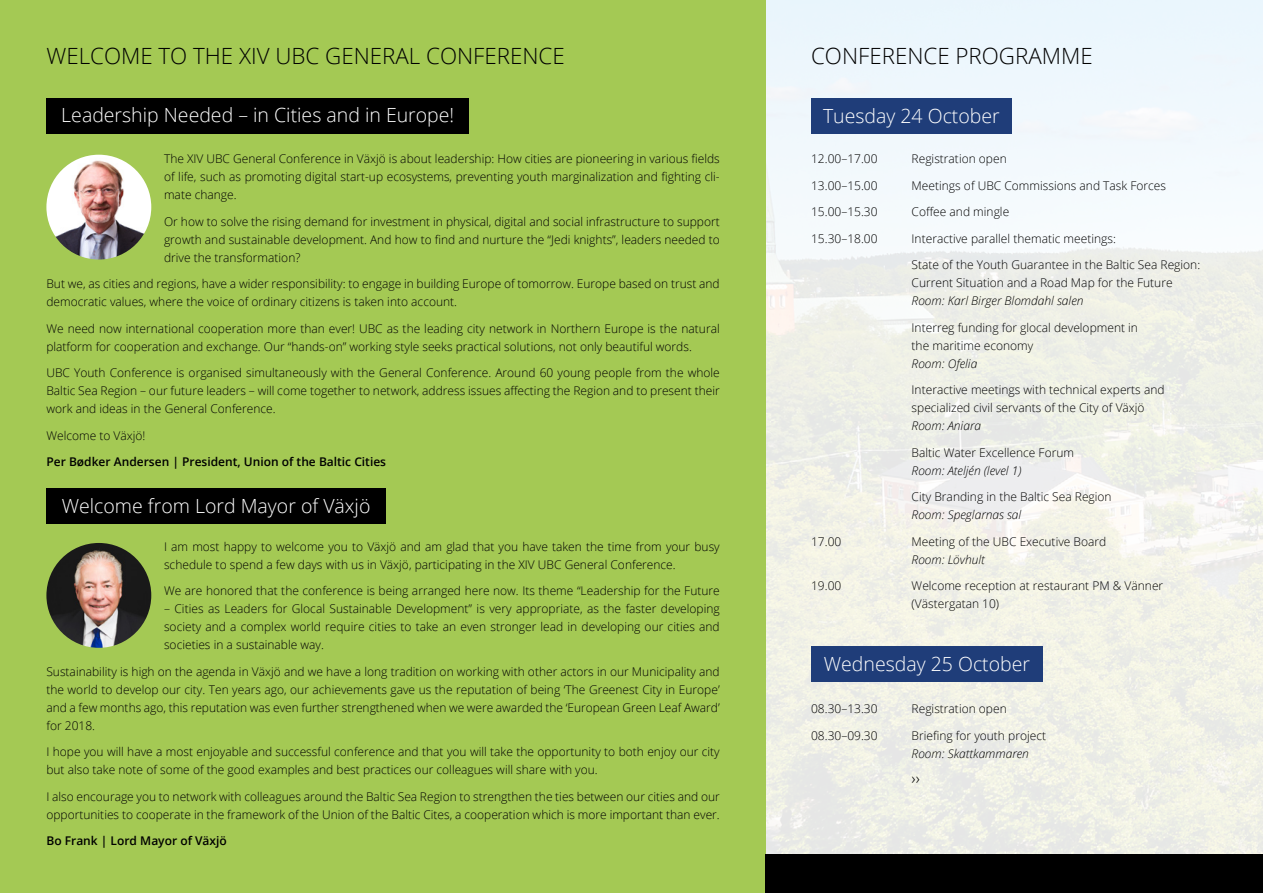
<style>
.page{position:relative;width:1263px;height:893px;background:#fff}
.page>*{position:absolute;margin:0;border:0;box-sizing:border-box;transform-origin:0 0}
.t1{font:300 22.35px "Open Sans";color:#000}
.t2{font:300 19.5px "Open Sans";color:#fff}
.t3{font:300 16.5px "Open Sans";color:#000}
.t4{font:300 12px/18px "Open Sans";color:#000}
.t5{font:italic 300 12px "Open Sans";color:#000}
.t6{font:600 12px "Open Sans";color:#000}
</style>
<div class="page">
<img style="left:765px;top:0;width:498px;height:855px">
<div style="left:0;top:0;width:765px;height:893px;background:#a4c954"></div>
<div style="left:46px;top:98px;width:423px;height:36px;background:#000"></div>
<div style="left:46px;top:488px;width:340px;height:36px;background:#000"></div>
<div style="left:811px;top:98px;width:201px;height:36px;background:#1f3d79"></div>
<div style="left:811px;top:646px;width:232px;height:36px;background:#1f3d79"></div>
<img style="left:46px;top:155px;width:105px;height:105px;border-radius:52px">
<img style="left:46px;top:543px;width:105px;height:105px;border-radius:52px">
<div style="left:765px;top:855px;width:498px;height:38px;background:#000"></div>
<h1 class="t1" style="left:46px;top:40px;width:520px">WELCOME TO THE XIV UBC GENERAL CONFERENCE</h1>
<h1 class="t1" style="left:811px;top:40px;width:283px">CONFERENCE PROGRAMME</h1>
<h2 class="t2" style="left:61px;top:102px;width:394px">Leadership Needed – in Cities and in Europe!</h2>
<p class="t4" style="left:164px;top:149px;width:557px;text-align:justify">The XIV UBC General Conference in Växjö is about leadership: How cities are pioneering in various fields of life, such as promoting digital start-up ecosystems, preventing youth marginalization and fighting cli&shy;mate change.</p>
<p class="t4" style="left:164px;top:212px;width:557px;text-align:justify">Or how to solve the rising demand for investment in physical, digital and social infrastructure to support growth and sustainable development. And how to find and nurture the “Jedi knights”, leaders needed to drive the transformation?</p>
<p class="t4" style="left:46px;top:274px;width:675px">But we, as cities and regions, have a wider responsibility: to engage in building Europe of tomorrow. Europe based on trust and democratic values, where the voice of ordinary citizens is taken into account.</p>
<p class="t4" style="left:46px;top:319px;width:675px">We need now international cooperation more than ever! UBC as the leading city network in Northern Europe is the natural platform for cooperation and exchange. Our “hands-on” working style seeks practical solutions, not only beautiful words.</p>
<p class="t4" style="left:46px;top:363px;width:675px;text-align:justify">UBC Youth Conference is organised simultaneously with the General Conference. Around 60 young people from the whole Baltic Sea Region – our future leaders – will come together to network, address issues affecting the Region and to present their work and ideas in the General Conference.</p>
<p class="t4" style="left:46px;top:426px;width:101px">Welcome to Växjö!</p>
<p class="t6" style="left:46px;top:454px;width:341px">Per Bødker Andersen | President, Union of the Baltic Cities</p>
<h2 class="t2" style="left:62px;top:492px;width:310px">Welcome from Lord Mayor of Växjö</h2>
<p class="t4" style="left:164px;top:537px;width:557px">I am most happy to welcome you to Växjö and am glad that you have taken the time from your busy schedule to spend a few days with us in Växjö, participating in the XIV UBC General Conference.</p>
<p class="t4" style="left:164px;top:582px;width:557px">We are honored that the conference is being arranged here now. Its theme “Leadership for the Future</p>
<p class="t4" style="left:164px;top:600px;width:557px;text-align:justify">– Cities as Leaders for Glocal Sustainable Development” is very appropriate, as the faster developing society and a complex world require cities to take an even stronger lead in developing our cities and societies in a sustainable way.</p>
<p class="t4" style="left:46px;top:662px;width:675px;text-align:justify">Sustainability is high on the agenda in Växjö and we have a long tradition on working with other actors in our Municipality and the world to develop our city. Ten years ago, our achievements gave us the reputation of being ‘The Greenest City in Europe’ and a few months ago, this reputation was even further strengthened when we were awarded the ‘European Green Leaf Award’ for 2018.</p>
<p class="t4" style="left:46px;top:743px;width:675px">I hope you will have a most enjoyable and successful conference and that you will take the opportunity to both enjoy our city but also take note of some of the good examples and best practices our colleagues will share with you.</p>
<p class="t4" style="left:46px;top:787px;width:675px">I also encourage you to network with colleagues around the Baltic Sea Region to strengthen the ties between our cities and our opportunities to cooperate in the framework of the Union of the Baltic Cites, a cooperation which is more important than ever.</p>
<p class="t6" style="left:46px;top:833px;width:182px">Bo Frank | Lord Mayor of Växjö</p>
<h2 class="t2" style="left:823px;top:102px;width:178px">Tuesday 24 October</h2>
<p class="t4" style="left:811px;top:150px;width:68px">12.00–17.00</p>
<p class="t4" style="left:912px;top:150px;width:97px">Registration open</p>
<p class="t4" style="left:811px;top:176px;width:68px">13.00–15.00</p>
<p class="t4" style="left:912px;top:176px;width:256px">Meetings of UBC Commissions and Task Forces</p>
<p class="t4" style="left:811px;top:203px;width:68px">15.00–15.30</p>
<p class="t4" style="left:912px;top:203px;width:99px">Coffee and mingle</p>
<p class="t4" style="left:811px;top:229px;width:68px">15.30–18.00</p>
<p class="t4" style="left:912px;top:229px;width:206px">Interactive parallel thematic meetings:</p>
<p class="t4" style="left:912px;top:256px;width:290px">State of the Youth Guarantee in the Baltic Sea Region:<br>Current Situation and a Road Map for the Future</p>
<p class="t5" style="left:912px;top:293px;width:173px">Room: Karl Birger Blomdahl salen</p>
<p class="t4" style="left:912px;top:318px;width:228px">Interreg funding for glocal development in the maritime economy</p>
<p class="t5" style="left:912px;top:355px;width:67px">Room: Ofelia</p>
<p class="t4" style="left:912px;top:381px;width:254px">Interactive meetings with technical experts and specialized civil servants of the City of Växjö</p>
<p class="t5" style="left:912px;top:418px;width:71px">Room: Aniara</p>
<p class="t4" style="left:912px;top:443px;width:164px">Baltic Water Excellence Forum</p>
<p class="t5" style="left:912px;top:462px;width:111px">Room: Ateljén (level 1)</p>
<p class="t4" style="left:912px;top:488px;width:202px">City Branding in the Baltic Sea Region</p>
<p class="t5" style="left:912px;top:507px;width:111px">Room: Speglarnas sal</p>
<p class="t4" style="left:811px;top:532px;width:32px">17.00</p>
<p class="t4" style="left:912px;top:532px;width:196px">Meeting of the UBC Executive Board</p>
<p class="t5" style="left:912px;top:551px;width:75px">Room: Lövhult</p>
<p class="t4" style="left:811px;top:577px;width:32px">19.00</p>
<p class="t4" style="left:912px;top:577px;width:253px">Welcome reception at restaurant PM &amp; Vänner (Västergatan 10)</p>
<h2 class="t2" style="left:824px;top:650px;width:208px">Wednesday 25 October</h2>
<p class="t4" style="left:811px;top:700px;width:68px">08.30–13.30</p>
<p class="t4" style="left:912px;top:700px;width:97px">Registration open</p>
<p class="t4" style="left:811px;top:726px;width:68px">08.30–09.30</p>
<p class="t4" style="left:912px;top:726px;width:136px">Briefing for youth project</p>
<p class="t5" style="left:912px;top:745px;width:119px">Room: Skattkammaren</p>
<h3 class="t3" style="left:912px;top:767px;width:10px">››</h3>
</div>
